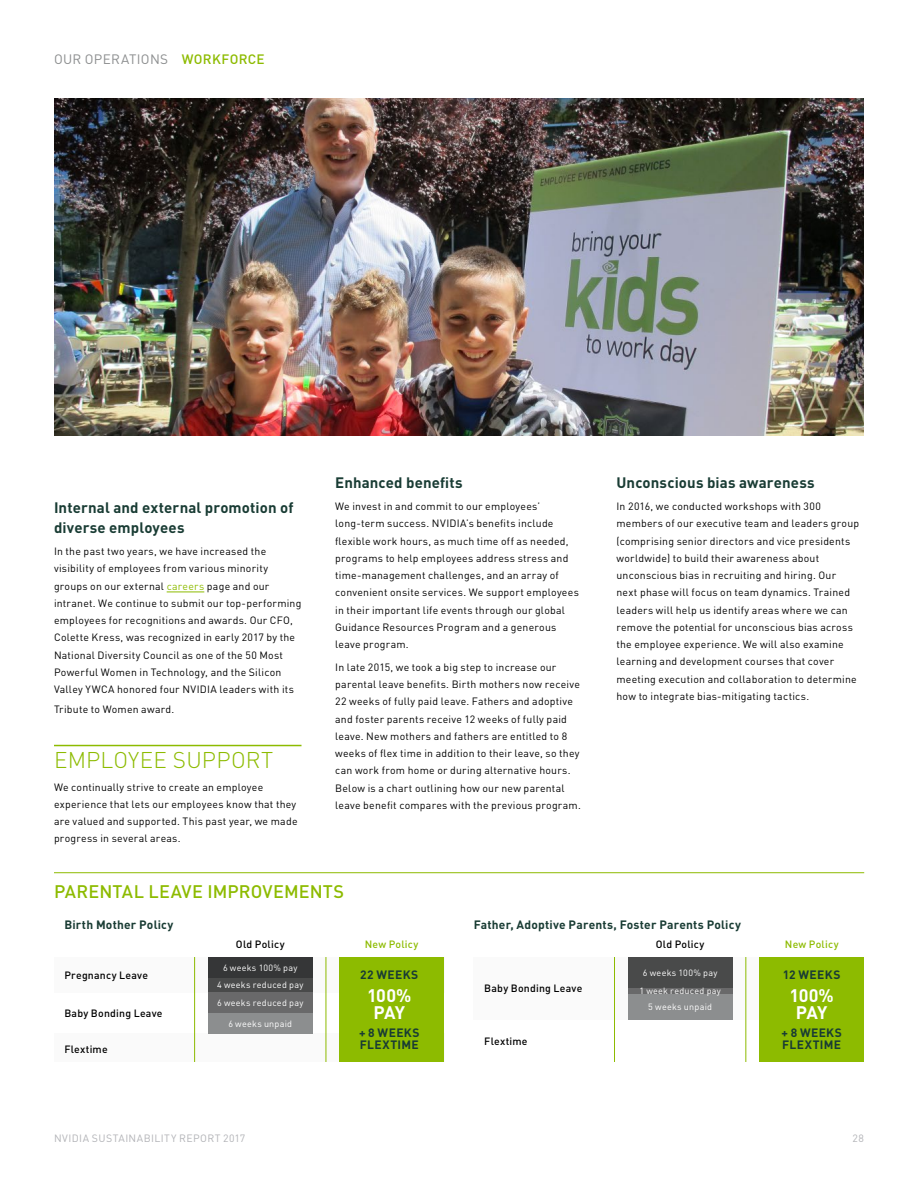
<style>
.page{position:relative;width:918px;height:1188px;background:#fff}
.page>*{position:absolute;margin:0;border:0;box-sizing:border-box;transform-origin:0 0}
.t1{font:300 22.5px "DIN Pro";letter-spacing:.005em;color:#8dbb00}
.Inset_H1{font:500 18px "DIN Pro";letter-spacing:.01em;color:#8dbb00}
.Caption_1{font:700 18px/17.2px "DIN Pro";letter-spacing:-.035em;color:#fff;text-align:center}
.Body_1{font:700 15px/19.8px "DIN Pro";letter-spacing:.01em;color:#193c34}
.H1_a{font:13.5px "DIN Pro";letter-spacing:.02em;color:#8c8e8f}
.Inset_H2{font:700 12px "DIN Pro";letter-spacing:.015em;color:#193c34}
.Caption_1-2{font:700 12px/12px "DIN Pro";letter-spacing:.03em;color:#193c34}
.Body_1-2{font:10.5px/17.2px "DIN Pro";letter-spacing:.02em;color:#000}
.Inset_Body{font:500 10.5px "DIN Pro";letter-spacing:.02em;color:#000}
.t2{font:10.5px "DIN Pro";letter-spacing:.04em;color:#b2b3b7}
.Inset_Body-2{font:500 10.5px "DIN Pro";letter-spacing:.02em;color:#8dbb00}
.Caption_1-3{font:9px "DIN Pro";letter-spacing:.03em;color:#fff}
.s1{font-weight:500;color:#8dbb00}
.s2{color:#8dbb00}
</style>
<div class="page">
<hr style="left:167px;top:592px;width:37px;height:1px;background:#8dbb00">
<hr style="left:54px;top:745px;width:248px;height:1px;background:#8dbb00">
<img style="left:54px;top:98px;width:810px;height:338px">
<hr style="left:54px;top:872px;width:810px;height:1px;background:#8dbb00">
<div style="left:474px;top:957px;width:390px;height:63px;background:#fafafa"></div>
<div style="left:54px;top:1034px;width:390px;height:28px;background:#fafafa"></div>
<div style="left:54px;top:957px;width:390px;height:35px;background:#fafafa"></div>
<div style="left:208px;top:957px;width:105px;height:21px;background:#353637"></div>
<div style="left:208px;top:992px;width:105px;height:21px;background:#69696a"></div>
<div style="left:208px;top:1013px;width:105px;height:21px;background:#8c8e8f"></div>
<div style="left:208px;top:978px;width:105px;height:14px;background:#494a4a"></div>
<div style="left:339px;top:957px;width:105px;height:105px;background:#8dbb00"></div>
<div style="left:759px;top:957px;width:105px;height:105px;background:#8dbb00"></div>
<div style="left:628px;top:957px;width:105px;height:32px;background:#494a4a"></div>
<div style="left:628px;top:994px;width:105px;height:26px;background:#8c8e8f"></div>
<div style="left:628px;top:989px;width:105px;height:5px;background:#69696a"></div>
<hr style="left:326px;top:957px;width:1px;height:105px;background:#8dbb00">
<hr style="left:745px;top:957px;width:1px;height:105px;background:#8dbb00">
<hr style="left:194px;top:957px;width:1px;height:105px;background:#8dbb00">
<hr style="left:614px;top:957px;width:1px;height:105px;background:#8dbb00">
<p class="H1_a" style="left:54px;top:50px;width:212px">OUR OPERATIONS <span class="s1">WORKFORCE</span></p>
<p class="Body_1" style="left:54px;top:497px;width:241px">Internal and external promotion of diverse employees</p>
<p class="Body_1-2" style="left:54px;top:542px;width:249px">In the past two years, we have increased the visibility of employees from various minority groups on our external <span class="s2">careers</span> page and our intranet. We continue to submit our top-performing employees for recognitions and awards. Our CFO, Colette Kress, was recognized in early 2017 by the National Diversity Council as one of the 50 Most Powerful Women in Technology, and the Silicon Valley YWCA honored four NVIDIA leaders with its</p>
<p class="Body_1-2" style="left:54px;top:700px;width:122px">Tribute to Women award.</p>
<h2 class="t1" style="left:54px;top:744px;width:221px">EMPLOYEE SUPPORT</h2>
<p class="Body_1-2" style="left:54px;top:778px;width:245px">We continually strive to create an employee experience that lets our employees know that they are valued and supported. This past year, we made progress in several areas.</p>
<h3 class="Body_1" style="left:335px;top:472px;width:129px">Enhanced benefits</h3>
<p class="Body_1-2" style="left:335px;top:497px;width:245px">We invest in and commit to our employees’ long-term success. NVIDIA’s benefits include flexible work hours, as much time off as needed, programs to help employees address stress and time-management challenges, and an array of convenient onsite services. We support employees in their important life events through our global Guidance Resources Program and a generous leave program.</p>
<p class="Body_1-2" style="left:335px;top:658px;width:247px">In late 2015, we took a big step to increase our parental leave benefits. Birth mothers now receive 22 weeks of fully paid leave. Fathers and adoptive and foster parents receive 12 weeks of fully paid leave. New mothers and fathers are entitled to 8 weeks of flex time in addition to their leave, so they can work from home or during alternative hours.<br>Below is a chart outlining how our new parental leave benefit compares with the previous program.</p>
<p class="Inset_H1" style="left:54px;top:880px;width:291px">PARENTAL LEAVE IMPROVEMENTS</p>
<h3 class="Body_1" style="left:616px;top:472px;width:200px">Unconscious bias awareness</h3>
<p class="Body_1-2" style="left:616px;top:497px;width:244px">In 2016, we conducted workshops with 300 members of our executive team and leaders group (comprising senior directors and vice presidents worldwide) to build their awareness about unconscious bias in recruiting and hiring. Our next phase will focus on team dynamics. Trained leaders will help us identify areas where we can remove the potential for unconscious bias across the employee experience. We will also examine learning and development courses that cover meeting execution and collaboration to determine how to integrate bias-mitigating tactics.</p>
<p class="Inset_H2" style="left:64px;top:916px;width:111px">Birth Mother Policy</p>
<p class="Inset_H2" style="left:474px;top:916px;width:269px">Father, Adoptive Parents, Foster Parents Policy</p>
<p class="Inset_Body" style="left:64px;top:968px;width:85px">Pregnancy Leave</p>
<p class="Inset_Body" style="left:64px;top:1006px;width:100px">Baby Bonding Leave</p>
<p class="Inset_Body" style="left:64px;top:1042px;width:45px">Flextime</p>
<p class="Inset_Body" style="left:236px;top:937px;width:50px">Old Policy</p>
<p class="Inset_Body-2" style="left:365px;top:937px;width:55px">New Policy</p>
<p class="Caption_1-3" style="left:223px;top:962px;width:76px">6 weeks 100% pay</p>
<p class="Caption_1-3" style="left:217px;top:997px;width:88px">6 weeks reduced pay</p>
<p class="Caption_1-3" style="left:228px;top:1018px;width:65px">6 weeks unpaid</p>
<p class="Caption_1-3" style="left:217px;top:979px;width:88px">4 weeks reduced pay</p>
<p class="Caption_1-2" style="left:360px;top:969px;width:60px">22 WEEKS</p>
<p class="Caption_1" style="left:367px;top:986px;width:46px">100%<br>PAY</p>
<p class="Caption_1-2" style="left:359px;top:1026px;width:62px">+ 8 WEEKS<br>FLEXTIME</p>
<p class="Inset_Body" style="left:484px;top:981px;width:100px">Baby Bonding Leave</p>
<p class="Inset_Body" style="left:484px;top:1034px;width:45px">Flextime</p>
<p class="Inset_Body" style="left:656px;top:937px;width:50px">Old Policy</p>
<p class="Caption_1-3" style="left:643px;top:967px;width:76px">6 weeks 100% pay</p>
<p class="Caption_1-3" style="left:648px;top:1001px;width:65px">5 weeks unpaid</p>
<p class="Caption_1-3" style="left:639px;top:985px;width:83px">1 week reduced pay</p>
<p class="Inset_Body-2" style="left:785px;top:937px;width:55px">New Policy</p>
<p class="Caption_1-2" style="left:783px;top:969px;width:59px">12 WEEKS</p>
<p class="Caption_1" style="left:790px;top:986px;width:46px">100%<br>PAY</p>
<p class="Caption_1-2" style="left:781px;top:1026px;width:62px">+ 8 WEEKS<br>FLEXTIME</p>
<p class="t2" style="left:54px;top:1131px;width:193px">NVIDIA SUSTAINABILITY REPORT 2017</p>
<p class="t2" style="left:853px;top:1131px;width:13px">28</p>
</div>
